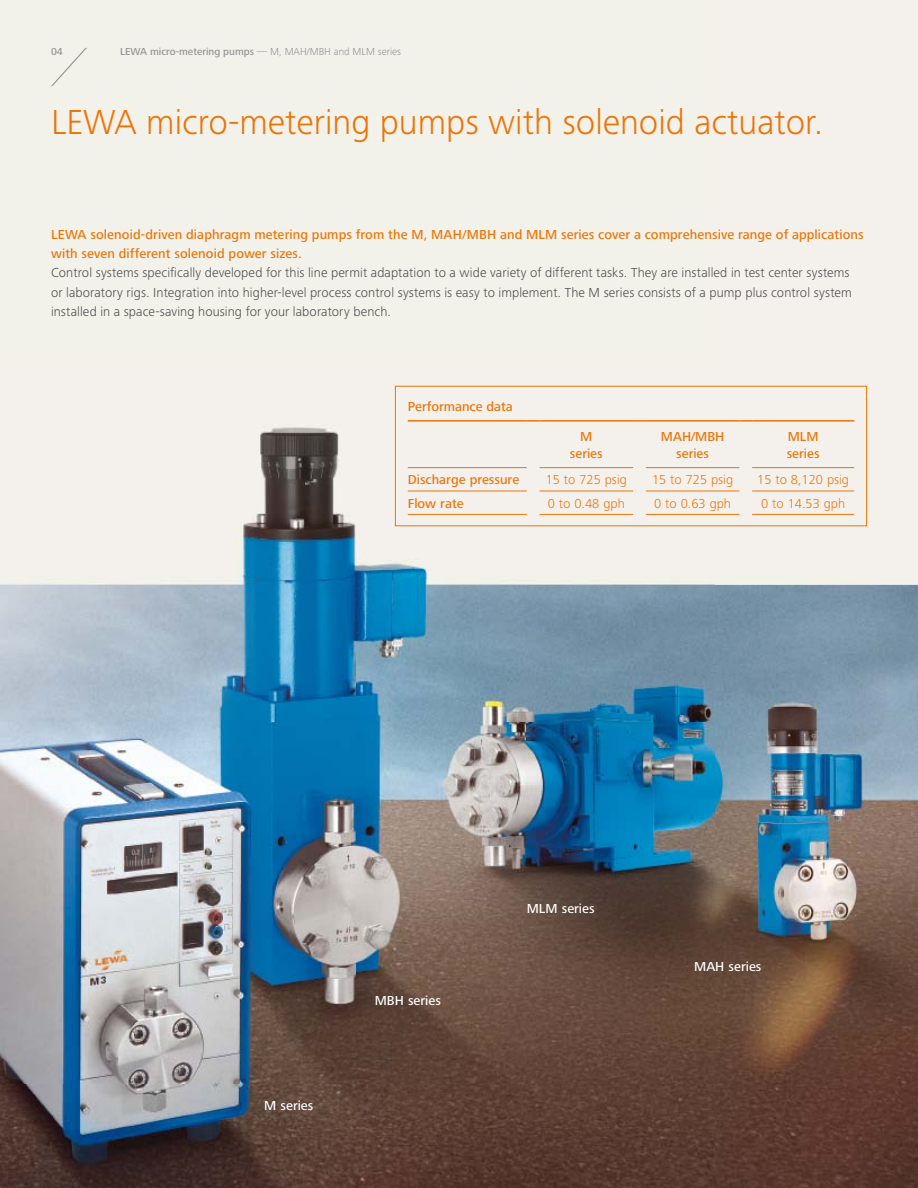
<style>
.page{position:relative;width:918px;height:1188px;background:#fff}
.page>*{position:absolute;margin:0;border:0;box-sizing:border-box;transform-origin:0 0}
.t1{font:300 36px "Frutiger Next LTW1 G";color:#ec7405}
.t2{font:300 13.5px/19.2px "Frutiger Next LTW1 G";letter-spacing:.01em;color:#4b4b4d}
.t3{font:500 13.5px/16.2px "Frutiger Next LTW1 G";letter-spacing:.005em;color:#ec7405}
.t4{font:300 13.5px "Frutiger Next LTW1 G";color:#ec7405}
.t5{font:500 13.5px "Frutiger Next LTW1 G";color:#fff}
.t6{font:500 10.5px "Frutiger Next LTW1 G";color:#929395}
.s1{font-weight:300}
</style>
<div class="page">
<img style="left:0;top:0;width:918px;height:1188px">
<div style="left:49px;top:46px;width:40px;height:42px;background:#f2f1ea"></div>
<hr style="left:408px;top:491px;width:119px;height:1px;background:#ec7405">
<hr style="left:540px;top:491px;width:93px;height:1px;background:#ec7405">
<hr style="left:646px;top:491px;width:93px;height:1px;background:#ec7405">
<hr style="left:752px;top:491px;width:102px;height:1px;background:#ec7405">
<hr style="left:408px;top:420px;width:119px;height:2px;background:#ec7405">
<svg style="left:527px;top:420px;width:13px;height:2px"></svg>
<hr style="left:540px;top:420px;width:93px;height:2px;background:#ec7405">
<svg style="left:633px;top:420px;width:13px;height:2px"></svg>
<hr style="left:646px;top:420px;width:93px;height:2px;background:#ec7405">
<svg style="left:739px;top:420px;width:13px;height:2px"></svg>
<hr style="left:752px;top:420px;width:102px;height:2px;background:#ec7405">
<hr style="left:408px;top:467px;width:119px;height:1px;background:#ec7405">
<hr style="left:408px;top:514px;width:119px;height:1px;background:#ec7405">
<hr style="left:540px;top:467px;width:93px;height:1px;background:#ec7405">
<hr style="left:540px;top:514px;width:93px;height:1px;background:#ec7405">
<hr style="left:646px;top:467px;width:93px;height:1px;background:#ec7405">
<hr style="left:646px;top:514px;width:93px;height:1px;background:#ec7405">
<hr style="left:752px;top:467px;width:102px;height:1px;background:#ec7405">
<hr style="left:752px;top:514px;width:102px;height:1px;background:#ec7405">
<div style="left:395px;top:386px;width:472px;height:140px;border:1px solid #ec7405"></div>
<p class="t6" style="left:51px;top:46px;width:13px">04</p>
<p class="t6" style="left:120px;top:46px;width:283px">LEWA micro-metering pumps <span class="s1">— M, MAH/MBH and MLM series</span></p>
<h1 class="t1" style="left:51px;top:101px;width:774px">LEWA micro-metering pumps with solenoid actuator.</h1>
<p class="t3" style="left:51px;top:225px;width:814px;line-height:19.2px">LEWA solenoid-driven diaphragm metering pumps from the M, MAH/MBH and MLM series cover a comprehensive range of applications with seven different solenoid power sizes.</p>
<p class="t2" style="left:51px;top:263px;width:802px">Control systems specifically developed for this line permit adaptation to a wide variety of different tasks. They are installed in test center systems or laboratory rigs. Integration into higher-level process control systems is easy to implement. The M series consists of a pump plus control system installed in a space-saving housing for your laboratory bench.</p>
<p class="t3" style="left:408px;top:399px;width:107px">Performance data</p>
<p class="t3" style="left:570px;top:429px;width:34px;text-align:center">M series</p>
<p class="t3" style="left:661px;top:429px;width:65px;text-align:center">MAH/MBH series</p>
<p class="t3" style="left:787px;top:429px;width:34px">MLM series</p>
<p class="t3" style="left:408px;top:472px;width:113px">Discharge pressure</p>
<p class="t4" style="left:546px;top:472px;width:83px">15 to 725 psig</p>
<p class="t4" style="left:652px;top:472px;width:83px">15 to 725 psig</p>
<p class="t4" style="left:757px;top:472px;width:93px">15 to 8,120 psig</p>
<p class="t3" style="left:408px;top:495px;width:57px">Flow rate</p>
<p class="t4" style="left:548px;top:495px;width:78px">0 to 0.48 gph</p>
<p class="t4" style="left:654px;top:495px;width:78px">0 to 0.63 gph</p>
<p class="t4" style="left:761px;top:495px;width:86px">0 to 14.53 gph</p>
<p class="t5" style="left:264px;top:1098px;width:51px">M series</p>
<p class="t5" style="left:375px;top:993px;width:68px">MBH series</p>
<p class="t5" style="left:527px;top:901px;width:69px">MLM series</p>
<p class="t5" style="left:694px;top:959px;width:69px">MAH series</p>
</div>
